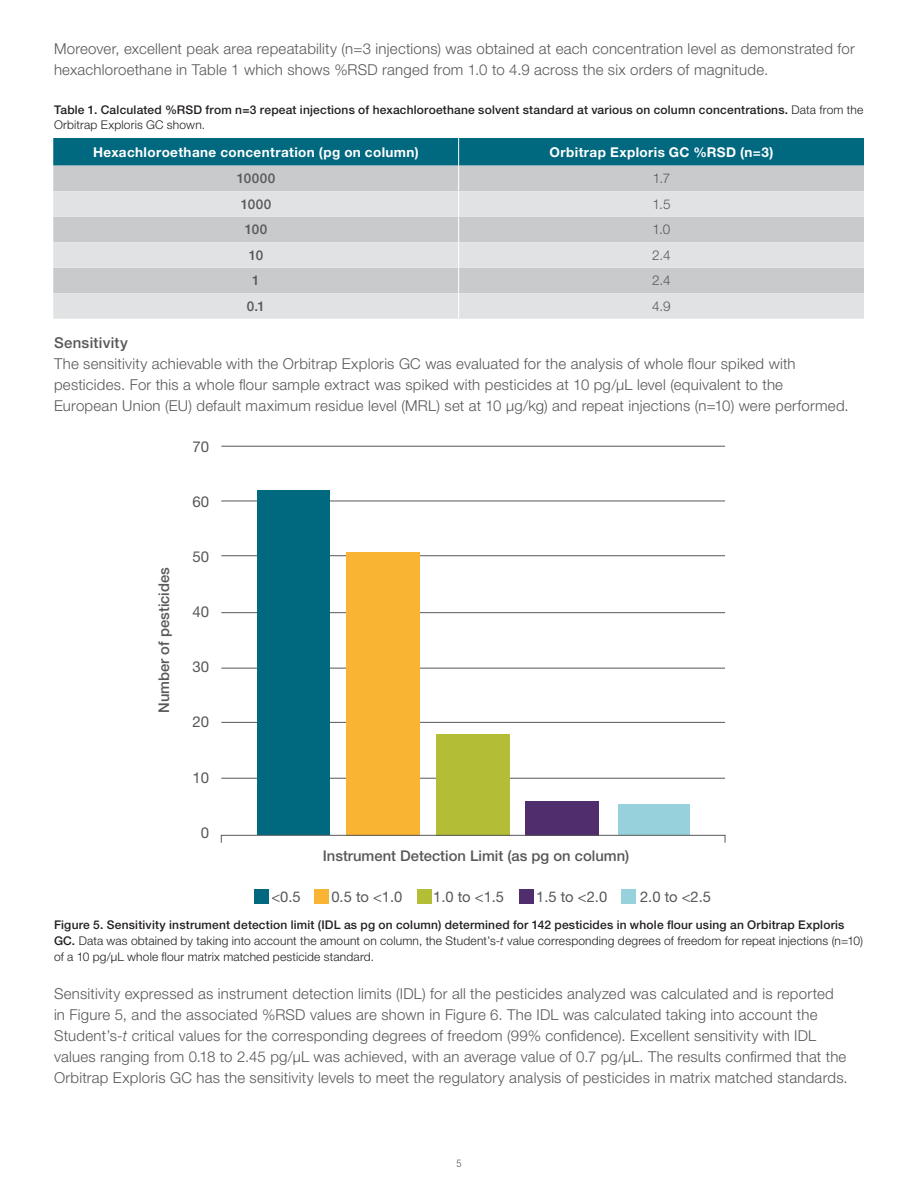
<style>
.page{position:relative;width:918px;height:1188px;background:#fff}
.page>*{position:absolute;margin:0;border:0;box-sizing:border-box;transform-origin:0 0}
.t1{font:300 15px/21px "Helvetica Neue LTW1 G";letter-spacing:.015em;color:#57585a}
.t2{font:15px "Helvetica Neue LTW1 G";color:#57585a}
.t3{font:500 15px "Helvetica Neue LTW1 G";letter-spacing:.02em;color:#57585a}
.t4{font:500 14.7px "Helvetica Neue LTW1 G";color:#57585a}
.t5{font:14.7px "Helvetica Neue LTW1 G";letter-spacing:-.01em;color:#57585a}
.t6{font:700 13.5px "Helvetica Neue LTW1 G";letter-spacing:.03em;color:#fff}
.t7{font:500 13.5px "Helvetica Neue LTW1 G";letter-spacing:.035em;color:#57585a}
.t8{font:300 13.5px "Helvetica Neue LTW1 G";color:#57585a}
.t9{font:300 12px/15.8px "Helvetica Neue LTW1 G";letter-spacing:.015em;color:#231f20}
.t10{font:500 12px/15.8px "Helvetica Neue LTW1 G";letter-spacing:.02em;color:#231f20}
.t11{font:300 condensed 10.5px "Helvetica Neue LTW1 G";color:#57585a}
.s1{font-weight:300}
.s2{font-weight:500}
.s3{font-style:italic}
</style>
<div class="page">
<svg style="left:53px;top:138px;width:811px;height:181px;background:#b5c5ca"></svg>
<hr style="left:221px;top:446px;width:504px;height:1px;background:#57585a">
<hr style="left:221px;top:501px;width:504px;height:1px;background:#57585a">
<hr style="left:221px;top:555px;width:504px;height:1px;background:#57585a">
<hr style="left:221px;top:612px;width:504px;height:1px;background:#57585a">
<hr style="left:221px;top:778px;width:504px;height:1px;background:#57585a">
<hr style="left:221px;top:722px;width:504px;height:1px;background:#57585a">
<hr style="left:221px;top:668px;width:504px;height:1px;background:#57585a">
<div style="left:257px;top:491px;width:72px;height:344px;background:#00687f"></div>
<div style="left:346px;top:552px;width:74px;height:283px;background:#f8b432"></div>
<div style="left:437px;top:734px;width:73px;height:101px;background:#b3bd35"></div>
<div style="left:526px;top:801px;width:73px;height:34px;background:#502d6d"></div>
<div style="left:618px;top:805px;width:72px;height:30px;background:#97d1dc"></div>
<div style="left:221px;top:835px;width:505px;height:8px;border:1px solid #57585a"></div>
<div style="left:255px;top:890px;width:14px;height:14px;background:#00687f"></div>
<div style="left:314px;top:890px;width:14px;height:14px;background:#f8b432"></div>
<div style="left:418px;top:890px;width:14px;height:14px;background:#b3bd35"></div>
<div style="left:519px;top:890px;width:14px;height:14px;background:#502d6d"></div>
<div style="left:622px;top:890px;width:14px;height:14px;background:#97d1dc"></div>
<p class="t1" style="left:54px;top:38px;width:802px">Moreover, excellent peak area repeatability (n=3 injections) was obtained at each concentration level as demonstrated for hexachloroethane in Table 1 which shows %RSD ranged from 1.0 to 4.9 across the six orders of magnitude.</p>
<p class="t10" style="left:54px;top:101px;width:811px">Table 1. Calculated %RSD from n=3 repeat injections of hexachloroethane solvent standard at various on column concentrations. <span class="s1">Data from the<br>Orbitrap Exploris GC shown.</span></p>
<p class="t6" style="left:93px;top:144px;width:327px">Hexachloroethane concentration (pg on column)</p>
<p class="t6" style="left:550px;top:144px;width:225px">Orbitrap Exploris GC %RSD (n=3)</p>
<p class="t7" style="left:237px;top:170px;width:40px">10000</p>
<p class="t8" style="left:653px;top:170px;width:19px">1.7</p>
<p class="t7" style="left:241px;top:196px;width:32px">1000</p>
<p class="t8" style="left:652px;top:196px;width:20px">1.5</p>
<p class="t7" style="left:245px;top:221px;width:24px">100</p>
<p class="t8" style="left:653px;top:221px;width:19px">1.0</p>
<p class="t7" style="left:249px;top:247px;width:16px">10</p>
<p class="t8" style="left:652px;top:247px;width:20px">2.4</p>
<p class="t7" style="left:252px;top:272px;width:9px">1</p>
<p class="t8" style="left:652px;top:272px;width:20px">2.4</p>
<p class="t7" style="left:247px;top:298px;width:20px">0.1</p>
<p class="t8" style="left:652px;top:298px;width:20px">4.9</p>
<p class="t3" style="left:54px;top:334px;width:76px">Sensitivity</p>
<p class="t1" style="left:54px;top:353px;width:796px">The sensitivity achievable with the Orbitrap Exploris GC was evaluated for the analysis of whole flour spiked with pesticides. For this a whole flour sample extract was spiked with pesticides at 10 pg/µL level (equivalent to the<br>European Union (EU) default maximum residue level (MRL) set at 10 µg/kg) and repeat injections (n=10) were performed.</p>
<p class="t2" style="left:192px;top:438px;width:18px">70</p>
<p class="t2" style="left:192px;top:493px;width:18px">60</p>
<p class="t4" style="left:155px;top:713px;width:148px;rotate:-90deg">Number of pesticides</p>
<p class="t2" style="left:192px;top:548px;width:18px">50</p>
<p class="t2" style="left:192px;top:603px;width:18px">40</p>
<p class="t2" style="left:192px;top:658px;width:18px">30</p>
<p class="t2" style="left:192px;top:713px;width:18px">20</p>
<p class="t2" style="left:192px;top:768px;width:18px">10</p>
<p class="t2" style="left:201px;top:823px;width:10px">0</p>
<p class="t4" style="left:323px;top:847px;width:308px">Instrument Detection Limit (as pg on column)</p>
<p class="t5" style="left:271px;top:888px;width:31px">&lt;0.5</p>
<p class="t5" style="left:331px;top:888px;width:73px">0.5 to &lt;1.0</p>
<p class="t5" style="left:433px;top:888px;width:73px">1.0 to &lt;1.5</p>
<p class="t5" style="left:536px;top:888px;width:73px">1.5 to &lt;2.0</p>
<p class="t5" style="left:640px;top:888px;width:73px">2.0 to &lt;2.5</p>
<p class="t9" style="left:54px;top:917px;width:811px"><span class="s2">Figure 5. Sensitivity instrument detection limit (IDL as pg on column) determined for 142 pesticides in whole flour using an Orbitrap Exploris<br>GC.</span> Data was obtained by taking into account the amount on column, the Student’s-<span class="s3">t</span> value corresponding degrees of freedom for repeat injections (n=10) of a 10 pg/µL whole flour matrix matched pesticide standard.</p>
<p class="t1" style="left:54px;top:983px;width:795px">Sensitivity expressed as instrument detection limits (IDL) for all the pesticides analyzed was calculated and is reported in Figure 5, and the associated %RSD values are shown in Figure 6. The IDL was calculated taking into account the Student’s-<span class="s3">t</span> critical values for the corresponding degrees of freedom (99% confidence). Excellent sensitivity with IDL values ranging from 0.18 to 2.45 pg/µL was achieved, with an average value of 0.7 pg/µL. The results confirmed that the Orbitrap Exploris GC has the sensitivity levels to meet the regulatory analysis of pesticides in matrix matched standards.</p>
<p class="t11" style="left:456px;top:1157px;width:7px">5</p>
</div>
